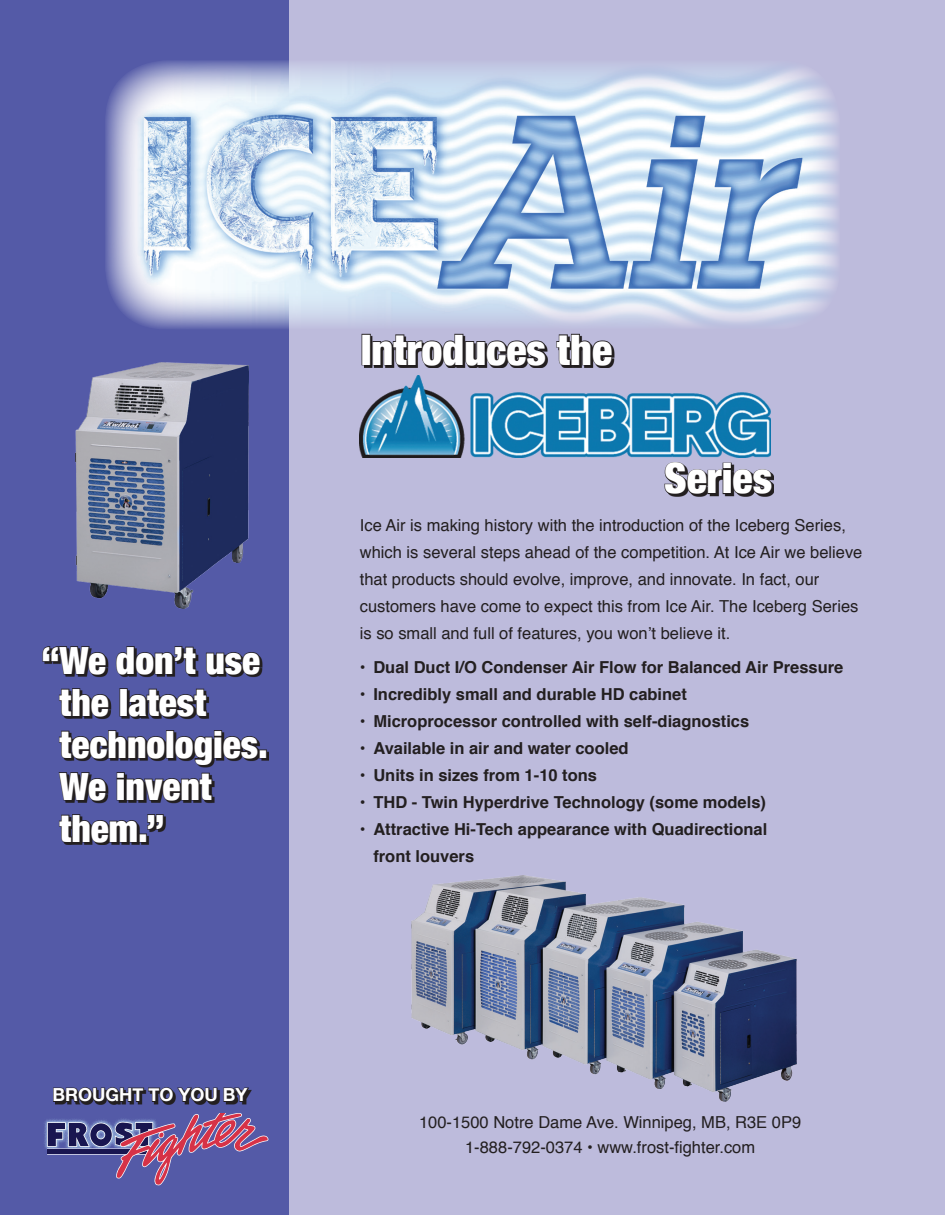
<style>
.page{position:relative;width:945px;height:1215px;background:#bdbbdc}
.page>*{position:absolute;margin:0;border:0;box-sizing:border-box;transform-origin:0 0}
.t1{font:900 condensed 42px "Helvetica Neue";color:#fff}
.t2{font:900 condensed 37.5px/42px "Helvetica Neue";color:#fff}
.t3{font:700 18px "Helvetica Neue";color:#fff}
.t4{font:16.5px/27px "Helvetica";color:#231f20}
.t5{font:700 16.5px/27px "Helvetica";color:#231f20}
</style>
<div class="page">
<div style="left:0;top:0;width:289px;height:1215px;background:#545aa7"></div>
<img style="left:105px;top:61px;width:733px;height:268px">
<img style="left:75px;top:363px;width:173px;height:245px">
<div style="left:259px;top:750px;width:8px;height:8px;border:2px solid #231f20"></div>
<svg style="left:42px;top:646px;width:219px;height:198px"></svg>
<img style="left:411px;top:876px;width:386px;height:226px">
<svg style="left:364px;top:336px;width:251px;height:32px"></svg>
<div style="left:362px;top:334px;width:9px;height:31px;border:2px solid #231f20"></div>
<svg style="left:372px;top:333px;width:175px;height:34px"></svg>
<svg style="left:556px;top:333px;width:57px;height:34px"></svg>
<svg style="left:671px;top:474px;width:103px;height:23px"></svg>
<svg style="left:664px;top:462px;width:109px;height:34px"></svg>
<img style="left:360px;top:375px;width:411px;height:83px">
<svg style="left:55px;top:1089px;width:196px;height:16px"></svg>
<svg style="left:53px;top:1087px;width:197px;height:16px"></svg>
<img style="left:44px;top:1120px;width:3px;height:30px">
<svg style="left:47px;top:1113px;width:222px;height:73px"></svg>
<h2 class="t2" style="left:60px;top:637px;width:210px;text-indent:-18px">“We don’t use the latest technologies.<br>We invent them.”</h2>
<p class="t3" style="left:53px;top:1081px;width:197px">BROUGHT TO YOU BY</p>
<h1 class="t1" style="left:361px;top:315px;width:253px">Introduces the</h1>
<h1 class="t1" style="left:664px;top:444px;width:110px">Series</h1>
<p class="t4" style="left:360px;top:512px;width:504px">Ice Air is making history with the introduction of the Iceberg Series, which is several steps ahead of the competition. At Ice Air we believe that products should evolve, improve, and innovate. In fact, our customers have come to expect this from Ice Air. The Iceberg Series is so small and full of features, you won’t believe it.</p>
<p class="t5" style="left:360px;top:654px;width:485px">• Dual Duct I/O Condenser Air Flow for Balanced Air Pressure</p>
<p class="t5" style="left:360px;top:681px;width:329px">• Incredibly small and durable HD cabinet</p>
<p class="t5" style="left:360px;top:708px;width:391px">• Microprocessor controlled with self-diagnostics</p>
<p class="t5" style="left:360px;top:735px;width:270px">• Available in air and water cooled</p>
<p class="t5" style="left:360px;top:762px;width:239px">• Units in sizes from 1-10 tons</p>
<p class="t5" style="left:360px;top:789px;width:408px">• THD - Twin Hyperdrive Technology (some models)</p>
<p class="t5" style="left:373px;top:816px;width:395px;text-indent:-13px">• Attractive Hi-Tech appearance with Quadirectional front louvers</p>
<p class="t4" style="left:419px;top:1110px;width:384px;line-height:25.5px;text-align:center">100-1500 Notre Dame Ave. Winnipeg, MB, R3E 0P9<br>1-888-792-0374 • www.frost-fighter.com</p>
</div>
